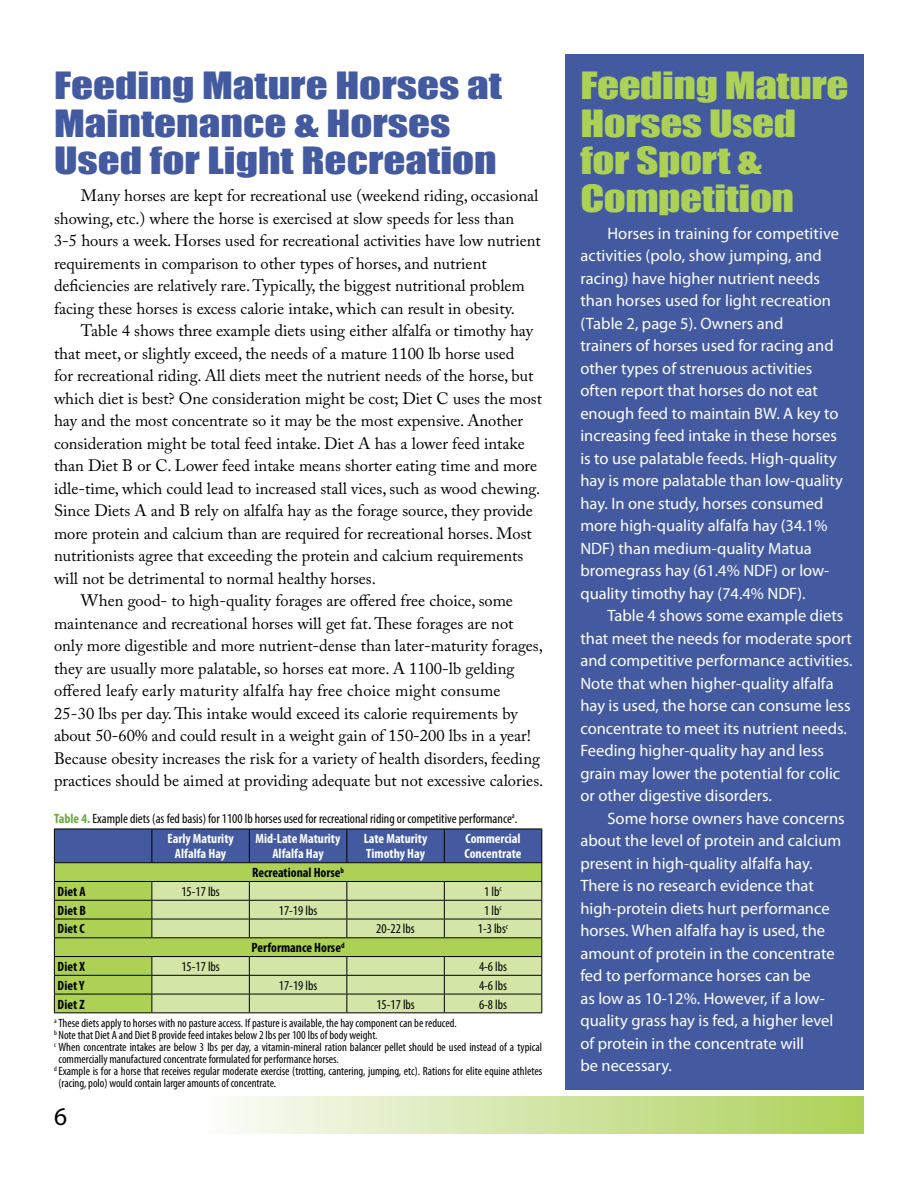
<style>
.page{position:relative;width:918px;height:1188px;background:#fff}
.page>*{position:absolute;margin:0;border:0;box-sizing:border-box;transform-origin:0 0}
.t1{font:34.5px/37.5px "Impact";color:#435aa1;scale:1.25 1}
.t2{font:34.5px/37.5px "Impact";letter-spacing:-.01em;color:#acd154;scale:1.25 1}
.t3{font:25.5px "Myriad Pro";color:#000}
.t4{font:16.5px/22.5px "Adobe Caslon Pro";color:#000}
.t5{font:16.5px/22.5px "Myriad Pro";color:#fff}
.t6{font:condensed 13.5px "Myriad Pro";color:#000}
.t7{font:700 condensed 13.5px/15px "Myriad Pro";color:#fff;text-align:center}
.t8{font:700 condensed 13.5px "Myriad Pro";color:#000}
.t9{font:condensed 12px "Myriad Pro";color:#000}
.s1{font-weight:700;color:#6da943}
</style>
<div class="page">
<div style="left:54px;top:1097px;width:810px;height:37px;background:linear-gradient(to right,#fff,#aed15c)"></div>
<div style="left:566px;top:54px;width:298px;height:1036px;background:#435aa1"></div>
<svg style="left:54px;top:829px;width:488px;height:183px;background:#a2ba83"></svg>
<hr style="left:54px;top:1012px;width:98px;height:1px;background:#000">
<hr style="left:152px;top:1012px;width:97px;height:1px;background:#000">
<hr style="left:249px;top:1012px;width:98px;height:1px;background:#000">
<hr style="left:347px;top:1012px;width:97px;height:1px;background:#000">
<hr style="left:444px;top:1012px;width:98px;height:1px;background:#000">
<hr style="left:54px;top:956px;width:98px;height:1px;background:#000">
<hr style="left:54px;top:881px;width:98px;height:1px;background:#000">
<h1 class="t1" style="left:54px;top:66px;width:360px">Feeding Mature Horses at<br>Maintenance &amp; Horses<br>Used for Light Recreation</h1>
<p class="t4" style="left:54px;top:184px;width:488px;text-indent:27px">Many horses are kept for recreational use (weekend riding, occasional showing, etc.) where the horse is exercised at slow speeds for less than 3-5 hours a week. Horses used for recreational activities have low nutrient requirements in comparison to other types of horses, and nutrient deficiencies are relatively rare. Typically, the biggest nutritional problem facing these horses is excess calorie intake, which can result in obesity.</p>
<p class="t4" style="left:81px;top:319px;width:454px">Table 4 shows three example diets using either alfalfa or timothy hay</p>
<p class="t4" style="left:54px;top:342px;width:462px">that meet, or slightly exceed, the needs of a mature 1100 lb horse used</p>
<p class="t4" style="left:54px;top:364px;width:481px">for recreational riding. All diets meet the nutrient needs of the horse, but</p>
<p class="t4" style="left:54px;top:387px;width:490px">which diet is best? One consideration might be cost; Diet C uses the most</p>
<p class="t4" style="left:54px;top:409px;width:471px">hay and the most concentrate so it may be the most expensive. Another</p>
<p class="t4" style="left:54px;top:432px;width:472px">consideration might be total feed intake. Diet A has a lower feed intake</p>
<p class="t4" style="left:54px;top:454px;width:485px">than Diet B or C. Lower feed intake means shorter eating time and more</p>
<p class="t4" style="left:54px;top:477px;width:488px">idle-time, which could lead to increased stall vices, such as wood chewing.</p>
<p class="t4" style="left:54px;top:499px;width:480px">Since Diets A and B rely on alfalfa hay as the forage source, they provide</p>
<p class="t4" style="left:54px;top:522px;width:479px">more protein and calcium than are required for recreational horses. Most</p>
<p class="t4" style="left:54px;top:544px;width:471px">nutritionists agree that exceeding the protein and calcium requirements</p>
<p class="t4" style="left:54px;top:567px;width:323px">will not be detrimental to normal healthy horses.</p>
<p class="t4" style="left:81px;top:589px;width:434px">When good- to high-quality forages are offered free choice, some</p>
<p class="t4" style="left:54px;top:612px;width:461px">maintenance and recreational horses will get fat. These forages are not</p>
<p class="t4" style="left:54px;top:634px;width:491px">only more digestible and more nutrient-dense than later-maturity forages,</p>
<p class="t4" style="left:54px;top:657px;width:462px">they are usually more palatable, so horses eat more. A 1100-lb gelding</p>
<p class="t4" style="left:54px;top:679px;width:448px">offered leafy early maturity alfalfa hay free choice might consume</p>
<p class="t4" style="left:54px;top:702px;width:465px">25-30 lbs per day. This intake would exceed its calorie requirements by</p>
<p class="t4" style="left:54px;top:724px;width:478px">about 50-60% and could result in a weight gain of 150-200 lbs in a year!</p>
<p class="t4" style="left:54px;top:747px;width:488px">Because obesity increases the risk for a variety of health disorders, feeding</p>
<p class="t4" style="left:54px;top:769px;width:491px">practices should be aimed at providing adequate but not excessive calories.</p>
<p class="t6" style="left:54px;top:810px;width:465px"><span class="s1">Table 4.</span> Example diets (as fed basis) for 1100 lb horses used for recreational riding or competitive performance<sup>a</sup>.</p>
<p class="t7" style="left:167px;top:831px;width:68px">Early Maturity<br>Alfalfa Hay</p>
<p class="t7" style="left:256px;top:831px;width:86px">Mid-Late Maturity<br>Alfalfa Hay</p>
<p class="t7" style="left:364px;top:831px;width:65px;text-align:left">Late Maturity<br>Timothy Hay</p>
<p class="t7" style="left:465px;top:831px;width:58px;text-align:left">Commercial<br>Concentrate</p>
<p class="t8" style="left:252px;top:864px;width:93px">Recreational Horse<sup>b</sup></p>
<p class="t8" style="left:58px;top:883px;width:29px">Diet A</p>
<p class="t6" style="left:181px;top:883px;width:40px">15-17 lbs</p>
<p class="t6" style="left:484px;top:883px;width:19px">1 lb<sup>c</sup></p>
<p class="t8" style="left:58px;top:902px;width:30px">Diet B</p>
<p class="t6" style="left:279px;top:902px;width:40px">17-19 lbs</p>
<p class="t6" style="left:484px;top:902px;width:19px">1 lb<sup>c</sup></p>
<p class="t8" style="left:58px;top:921px;width:29px">Diet C</p>
<p class="t6" style="left:376px;top:921px;width:40px">20-22 lbs</p>
<p class="t6" style="left:478px;top:921px;width:32px">1-3 lbs<sup>c</sup></p>
<p class="t8" style="left:252px;top:939px;width:94px">Performance Horse<sup>d</sup></p>
<p class="t8" style="left:58px;top:958px;width:29px">Diet X</p>
<p class="t6" style="left:181px;top:958px;width:40px">15-17 lbs</p>
<p class="t6" style="left:479px;top:958px;width:30px">4-6 lbs</p>
<p class="t8" style="left:58px;top:977px;width:29px">Diet Y</p>
<p class="t6" style="left:279px;top:977px;width:40px">17-19 lbs</p>
<p class="t6" style="left:479px;top:977px;width:30px">4-6 lbs</p>
<p class="t8" style="left:58px;top:996px;width:28px">Diet Z</p>
<p class="t6" style="left:376px;top:996px;width:40px">15-17 lbs</p>
<p class="t6" style="left:479px;top:996px;width:30px">6-8 lbs</p>
<p class="t9" style="left:54px;top:1015px;width:404px"><sup>a</sup> These diets apply to horses with no pasture access. If pasture is available, the hay component can be reduced.</p>
<p class="t9" style="left:54px;top:1027px;width:325px"><sup>b</sup> Note that Diet A and Diet B provide feed intakes below 2 lbs per 100 lbs of body weight.</p>
<p class="t9" style="left:54px;top:1039px;width:490px"><sup>c</sup> When concentrate intakes are below 3 lbs per day, a vitamin-mineral ration balancer pellet should be used instead of a typical</p>
<p class="t9" style="left:59px;top:1051px;width:282px">commercially manufactured concentrate formulated for performance horses.</p>
<p class="t9" style="left:54px;top:1063px;width:490px"><sup>d</sup> Example is for a horse that receives regular moderate exercise (trotting, cantering, jumping, etc). Rations for elite equine athletes</p>
<p class="t9" style="left:58px;top:1075px;width:219px">(racing, polo) would contain larger amounts of concentrate.</p>
<h2 class="t3" style="left:54px;top:1101px;width:15px">6</h2>
<h1 class="t2" style="left:580px;top:66px;width:216px">Feeding Mature<br>Horses Used for Sport &amp;<br>Competition</h1>
<p class="t5" style="left:580px;top:222px;width:264px;text-indent:27px">Horses in training for competitive activities (polo, show jumping, and racing) have higher nutrient needs than horses used for light recreation (Table 2, page 5). Owners and<br>trainers of horses used for racing and other types of strenuous activities often report that horses do not eat enough feed to maintain BW. A key to increasing feed intake in these horses is to use palatable feeds. High-quality hay is more palatable than low-quality hay. In one study, horses consumed more high-quality alfalfa hay (34.1% NDF) than medium-quality Matua bromegrass hay (61.4% NDF) or low&shy;quality timothy hay (74.4% NDF).</p>
<p class="t5" style="left:580px;top:604px;width:274px;text-indent:27px">Table 4 shows some example diets that meet the needs for moderate sport and competitive performance activities.<br>Note that when higher-quality alfalfa hay is used, the horse can consume less concentrate to meet its nutrient needs.<br>Feeding higher-quality hay and less grain may lower the potential for colic or other digestive disorders.</p>
<p class="t5" style="left:580px;top:807px;width:266px;text-indent:27px">Some horse owners have concerns about the level of protein and calcium present in high-quality alfalfa hay.<br>There is no research evidence that high-protein diets hurt performance horses. When alfalfa hay is used, the amount of protein in the concentrate fed to performance horses can be<br>as low as 10-12%. However, if a low&shy;quality grass hay is fed, a higher level of protein in the concentrate will<br>be necessary.</p>
</div>
